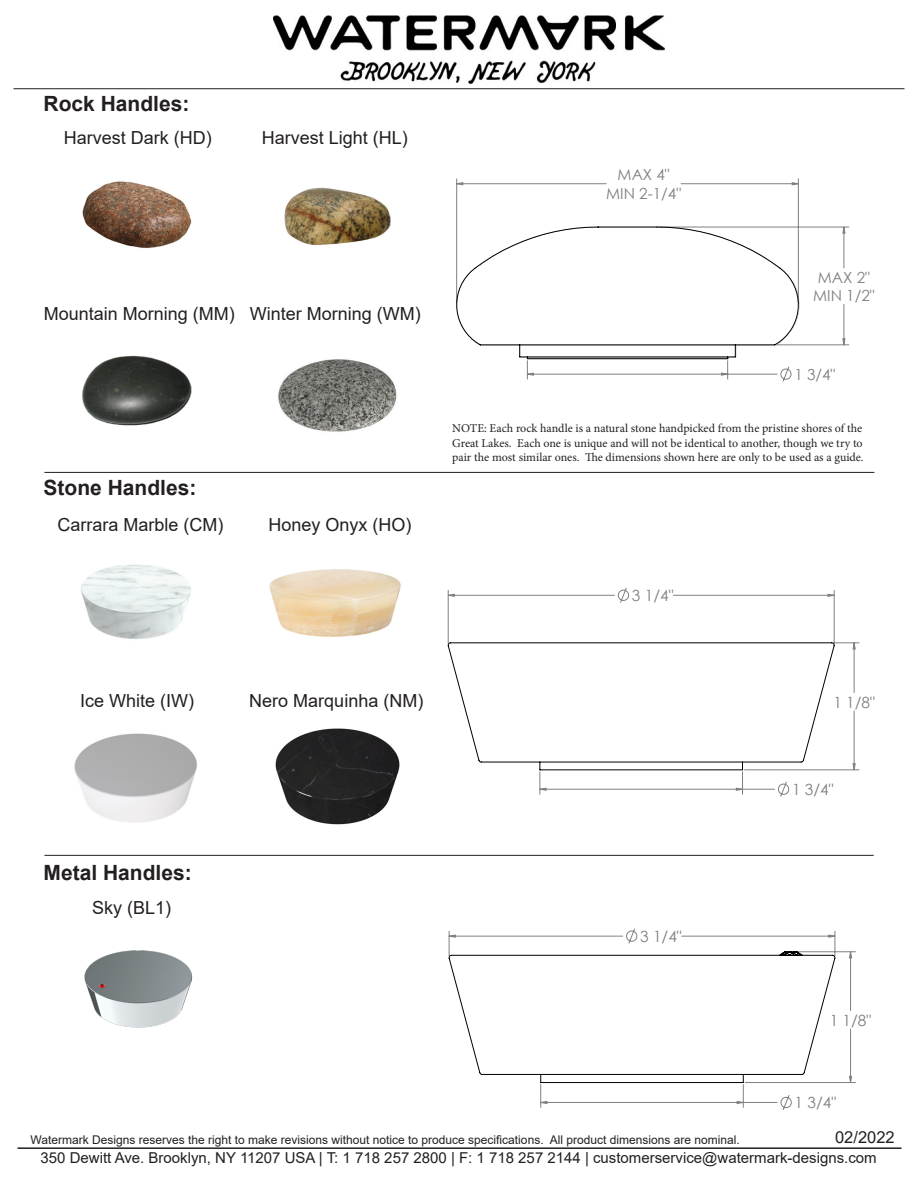
<style>
.page{position:relative;width:918px;height:1188px;background:#fff}
.page>*{position:absolute;margin:0;border:0;box-sizing:border-box;transform-origin:0 0}
.Prodcut_Name{font:700 21px "Arial";color:#231f20}
.t1{font:18px "Arial";color:#231f20}
.t2{font:16.5px "Arial";color:#231f20}
.t3{font:15.45px "Century Gothic";color:#808080}
.t4{font:15.3px/18.1px "Century Gothic";color:#808080;text-align:center}
.t5{font:15px "Arial";color:#231f20}
.t6{font:12px/14.4px "Minion Pro";color:#231f20;text-align:justify}
.t7{font:12px "Arial";color:#231f20}
</style>
<div class="page">
<hr style="left:18px;top:1147px;width:884px;height:2px;background:#231f20">
<hr style="left:14px;top:88px;width:890px;height:1px;background:#231f20">
<img style="left:274px;top:15px;width:391px;height:70px">
<hr style="left:44px;top:855px;width:830px;height:1px;background:#231f20">
<hr style="left:44px;top:472px;width:830px;height:1px;background:#231f20">
<img style="left:82px;top:181px;width:110px;height:67px">
<img style="left:82px;top:355px;width:110px;height:71px">
<img style="left:284px;top:187px;width:107px;height:58px">
<img style="left:278px;top:359px;width:119px;height:73px">
<img style="left:81px;top:564px;width:110px;height:75px">
<img style="left:74px;top:733px;width:123px;height:90px">
<img style="left:269px;top:569px;width:132px;height:68px">
<img style="left:275px;top:728px;width:125px;height:97px">
<img style="left:84px;top:950px;width:109px;height:78px">
<svg style="left:781px;top:375px;width:10px;height:7px"></svg>
<hr style="left:777px;top:345px;width:72px;height:1px;background:#808080">
<hr style="left:659px;top:227px;width:190px;height:1px;background:#808080">
<hr style="left:456px;top:179px;width:1px;height:124px;background:#808080">
<hr style="left:798px;top:179px;width:1px;height:124px;background:#808080">
<svg style="left:457px;top:183px;width:388px;height:192px"></svg>
<svg style="left:456px;top:227px;width:343px;height:132px"></svg>
<svg style="left:778px;top:791px;width:11px;height:6px"></svg>
<svg style="left:618px;top:588px;width:11px;height:6px"></svg>
<hr style="left:745px;top:770px;width:114px;height:1px;background:#808080">
<hr style="left:448px;top:590px;width:1px;height:53px;background:#808080">
<hr style="left:834px;top:590px;width:1px;height:53px;background:#808080">
<svg style="left:448px;top:594px;width:407px;height:196px"></svg>
<svg style="left:448px;top:642px;width:387px;height:128px"></svg>
<svg style="left:781px;top:1104px;width:11px;height:6px"></svg>
<svg style="left:626px;top:928px;width:11px;height:7px"></svg>
<hr style="left:745px;top:1082px;width:111px;height:1px;background:#808080">
<hr style="left:796px;top:952px;width:60px;height:1px;background:#808080">
<svg style="left:449px;top:935px;width:403px;height:169px"></svg>
<svg style="left:449px;top:951px;width:386px;height:132px"></svg>
<p class="Prodcut_Name" style="left:44px;top:89px;width:147px">Rock Handles:</p>
<p class="t1" style="left:64px;top:125px;width:149px">Harvest Dark (HD)</p>
<p class="t1" style="left:262px;top:125px;width:148px">Harvest Light (HL)</p>
<p class="t1" style="left:44px;top:301px;width:379px">Mountain Morning (MM) Winter Morning (WM)</p>
<p class="Prodcut_Name" style="left:44px;top:473px;width:154px">Stone Handles:</p>
<p class="t1" style="left:57px;top:512px;width:167px">Carrara Marble (CM)</p>
<p class="t1" style="left:268px;top:512px;width:145px">Honey Onyx (HO)</p>
<p class="t4" style="left:606px;top:166px;width:76px">MAX 4"<br>MIN 2-1/4"</p>
<p class="t4" style="left:813px;top:268px;width:63px">MAX 2"<br>MIN 1/2"</p>
<p class="t4" style="left:794px;top:365px;width:43px">1 3/4"</p>
<p class="t6" style="left:452px;top:421px;width:413px">NOTE: Each rock handle is a natural stone handpicked from the pristine shores of the Great Lakes. Each one is unique and will not be identical to another, though we try to pair the most similar ones. The dimensions shown here are only to be used as a guide.</p>
<p class="t3" style="left:632px;top:585px;width:43px">3 1/4"</p>
<p class="t1" style="left:80px;top:688px;width:116px">Ice White (IW)</p>
<p class="t1" style="left:249px;top:688px;width:176px">Nero Marquinha (NM)</p>
<p class="Prodcut_Name" style="left:44px;top:858px;width:150px">Metal Handles:</p>
<p class="t1" style="left:92px;top:895px;width:81px">Sky (BL1)</p>
<p class="t3" style="left:640px;top:926px;width:43px">3 1/4"</p>
<p class="t3" style="left:833px;top:691px;width:43px">1 1/8"</p>
<p class="t3" style="left:792px;top:779px;width:43px">1 3/4"</p>
<p class="t3" style="left:830px;top:1009px;width:43px">1 1/8"</p>
<p class="t3" style="left:795px;top:1092px;width:43px">1 3/4"</p>
<p class="t2" style="left:835px;top:1126px;width:61px">02/2022</p>
<p class="t5" style="left:40px;top:1148px;width:838px">350 Dewitt Ave. Brooklyn, NY 11207 USA | T: 1 718 257 2800 | F: 1 718 257 2144 | customerservice@watermark-designs.com</p>
<p class="t7" style="left:31px;top:1131px;width:711px">Watermark Designs reserves the right to make revisions without notice to produce specifications. All product dimensions are nominal.</p>
</div>
